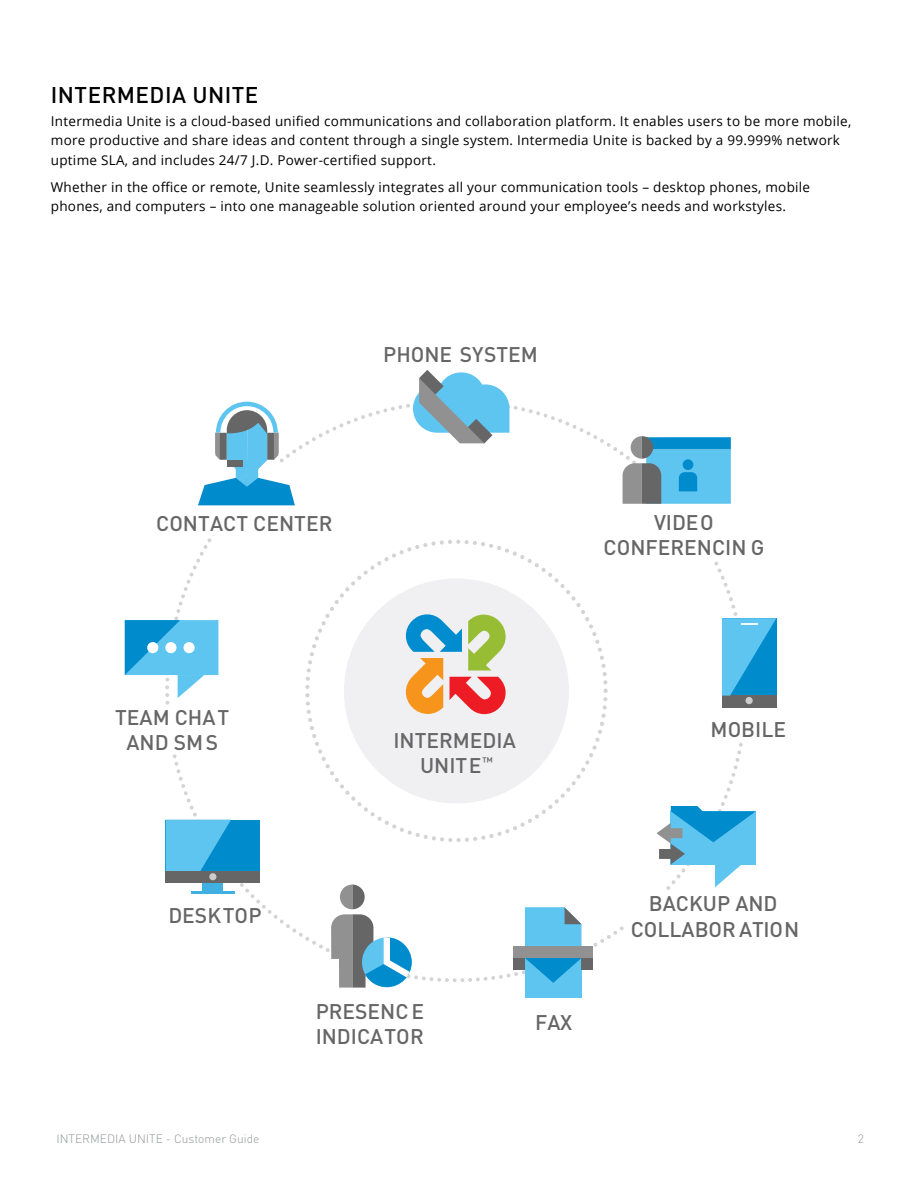
<style>
.page{position:relative;width:918px;height:1188px;background:#fff}
.page>*{position:absolute;margin:0;border:0;box-sizing:border-box;transform-origin:0 0}
.t1{font:500 22.5px "DINOT";letter-spacing:.02em;color:#000}
.t2{font:500 21px/25.2px "DINOT";color:#666;text-align:center}
.t3{font:13.5px/19.5px "Open Sans";letter-spacing:.02em;color:#000}
.t4{font:300 12px "DINOT";color:#939598}
</style>
<div class="page">
<svg style="left:165px;top:401px;width:578px;height:581px"></svg>
<svg style="left:305px;top:540px;width:303px;height:302px"></svg>
<svg style="left:165px;top:707px;width:20px;height:46px"></svg>
<div style="left:344px;top:578px;width:225px;height:225px;background:#f0f0f2;border-radius:50%"></div>
<div style="left:525px;top:958px;width:56px;height:40px;background:#5ec4f0"></div>
<svg style="left:525px;top:958px;width:57px;height:25px"></svg>
<div style="left:514px;top:947px;width:79px;height:11px;background:#919191"></div>
<svg style="left:525px;top:907px;width:56px;height:40px;background:#6ac0e5"></svg>
<div style="left:514px;top:958px;width:11px;height:11px;background:#666"></div>
<div style="left:581px;top:958px;width:12px;height:11px;background:#666"></div>
<svg style="left:125px;top:620px;width:93px;height:78px"></svg>
<div style="left:184px;top:642px;width:11px;height:11px;background:#fff;border-radius:50%"></div>
<div style="left:165px;top:642px;width:12px;height:11px;background:#fff;border-radius:50%"></div>
<div style="left:147px;top:642px;width:11px;height:11px;background:#fff;border-radius:50%"></div>
<svg style="left:406px;top:658px;width:37px;height:56px"></svg>
<svg style="left:406px;top:614px;width:56px;height:38px"></svg>
<svg style="left:468px;top:615px;width:38px;height:56px"></svg>
<svg style="left:450px;top:677px;width:56px;height:37px"></svg>
<svg style="left:722px;top:618px;width:54px;height:125px"></svg>
<div style="left:166px;top:820px;width:94px;height:63px;background:#008ccc"></div>
<svg style="left:166px;top:820px;width:65px;height:51px"></svg>
<div style="left:202px;top:882px;width:21px;height:9px;background:#40b0e3"></div>
<hr style="left:191px;top:891px;width:43px;height:3px;background:#40b0e3">
<div style="left:165px;top:871px;width:95px;height:12px;background:#666"></div>
<div style="left:209px;top:873px;width:7px;height:7px;background:#ccc;border-radius:50%"></div>
<svg style="left:623px;top:436px;width:108px;height:124px"></svg>
<svg style="left:331px;top:885px;width:81px;height:103px"></svg>
<svg style="left:615px;top:806px;width:141px;height:126px"></svg>
<svg style="left:196px;top:402px;width:99px;height:135px"></svg>
<svg style="left:413px;top:370px;width:96px;height:73px"></svg>
<h1 class="t1" style="left:51px;top:81px;width:209px">INTERMEDIA UNITE</h1>
<p class="t3" style="left:51px;top:111px;width:802px">Intermedia Unite is a cloud-based unified communications and collaboration platform. It enables users to be more mobile, more productive and share ideas and content through a single system. Intermedia Unite is backed by a 99.999% network uptime SLA, and includes 24/7 J.D. Power-certified support.</p>
<p class="t3" style="left:51px;top:177px;width:761px">Whether in the office or remote, Unite seamlessly integrates all your communication tools – desktop phones, mobile phones, and computers – into one manageable solution oriented around your employee’s needs and workstyles.</p>
<h2 class="t2" style="left:383px;top:341px;width:156px">PHONE SYSTEM</h2>
<h2 class="t2" style="left:156px;top:510px;width:178px">CONTACT CENTER</h2>
<h2 class="t2" style="left:603px;top:509px;width:162px">VIDEO<br>CONFERENCIN G</h2>
<h2 class="t2" style="left:115px;top:704px;width:116px">TEAM CHAT<br>AND SMS</h2>
<h2 class="t2" style="left:168px;top:902px;width:95px">DESKTOP</h2>
<h2 class="t2" style="left:393px;top:727px;width:124px">INTERMEDIA<br>UNITE<sup>™</sup></h2>
<h2 class="t2" style="left:316px;top:998px;width:110px;text-align:left">PRESENCE<br>INDICATOR</h2>
<h2 class="t2" style="left:535px;top:1010px;width:39px">FAX</h2>
<h2 class="t2" style="left:711px;top:716px;width:77px">MOBILE</h2>
<h2 class="t2" style="left:631px;top:891px;width:170px">BACKUP AND<br>COLLABORATION</h2>
<p class="t4" style="left:56px;top:1131px;width:205px">INTERMEDIA UNITE - Customer Guide</p>
<p class="t4" style="left:858px;top:1131px;width:8px">2</p>
</div>
